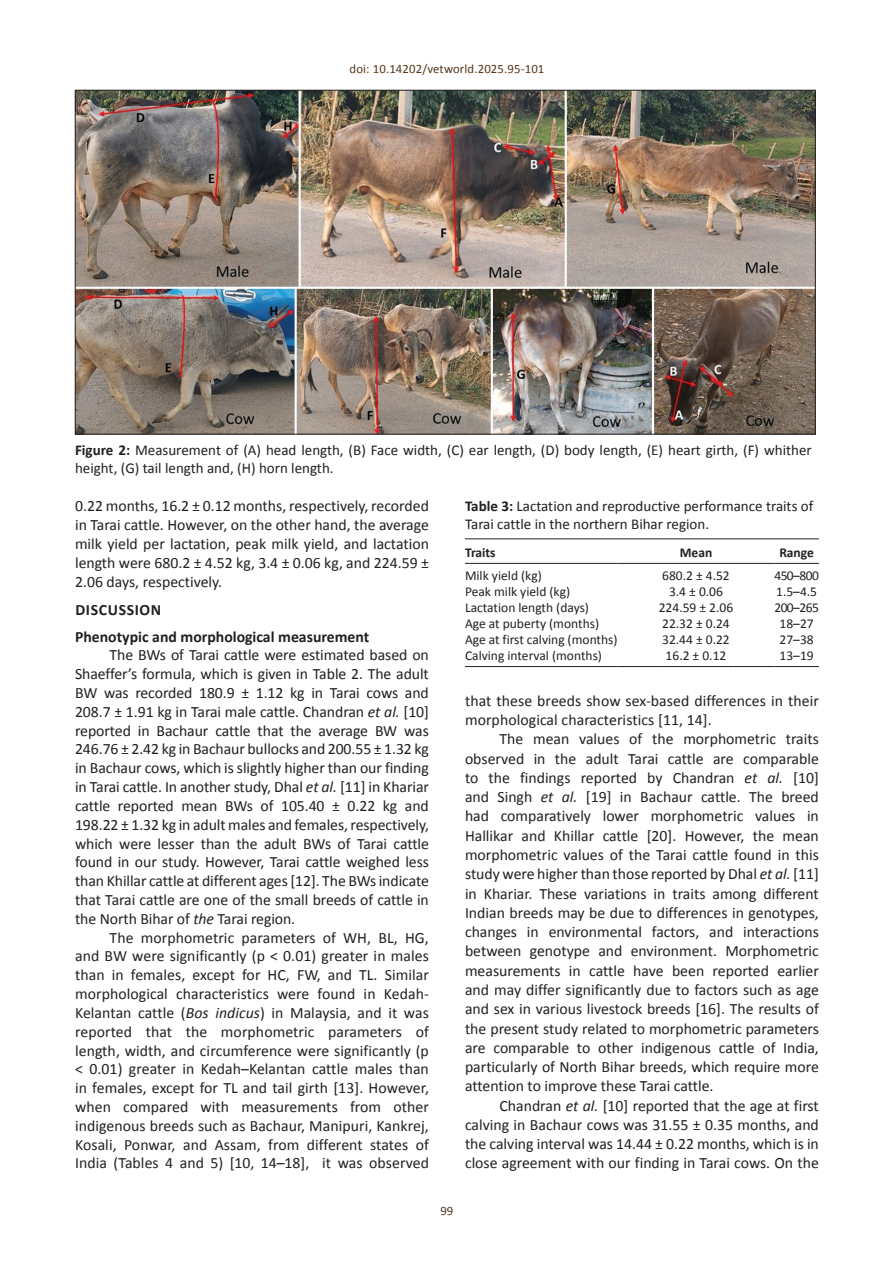
<style>
.page{position:relative;width:894px;height:1263px;background:#fff}
.page>*{position:absolute;margin:0;border:0;box-sizing:border-box;transform-origin:0 0}
.TX{font:15.75px/18.8px "Calibri";color:#231f20;text-align:justify}
.H2_Above_H1{font:700 15.75px "Calibri";color:#231f20}
.H2_Above_H1-2{font:700 15.75px "Calibri";letter-spacing:.04em;color:#231f20}
.FGC{font:15px/18px "Calibri";color:#231f20}
.TT{font:15px/18px "Calibri";color:#231f20}
.TB{font:13.5px "Calibri";color:#231f20}
.TBL{font:13.5px "Calibri";color:#231f20}
.TCH{font:700 13.5px "Calibri";color:#231f20}
.t1{font:12.75px "Calibri";letter-spacing:.01em;color:#57381c}
.s1{font-weight:700}
.s2{font-style:italic}
</style>
<div class="page">
<img style="left:77px;top:92px;width:736px;height:340px">
<hr style="left:465px;top:666px;width:152px;height:1px;background:#231f20">
<hr style="left:617px;top:666px;width:41px;height:1px;background:#231f20">
<hr style="left:658px;top:666px;width:75px;height:1px;background:#231f20">
<hr style="left:733px;top:666px;width:41px;height:1px;background:#231f20">
<hr style="left:774px;top:666px;width:44px;height:1px;background:#231f20">
<hr style="left:465px;top:538px;width:152px;height:1px;background:#231f20">
<hr style="left:617px;top:538px;width:41px;height:1px;background:#231f20">
<hr style="left:465px;top:563px;width:152px;height:1px;background:#231f20">
<hr style="left:617px;top:563px;width:41px;height:1px;background:#231f20">
<hr style="left:658px;top:538px;width:75px;height:1px;background:#231f20">
<hr style="left:733px;top:538px;width:41px;height:1px;background:#231f20">
<hr style="left:658px;top:563px;width:75px;height:1px;background:#231f20">
<hr style="left:733px;top:563px;width:41px;height:1px;background:#231f20">
<hr style="left:774px;top:538px;width:44px;height:1px;background:#231f20">
<hr style="left:774px;top:563px;width:44px;height:1px;background:#231f20">
<p class="t1" style="left:349px;top:61px;width:196px">doi: 10.14202/vetworld.2025.95-101</p>
<p class="FGC" style="left:75px;top:440px;width:738px"><span class="s1">Figure 2:</span> Measurement of (A) head length, (B) Face width, (C) ear length, (D) body length, (E) heart girth, (F) whither height, (G) tail length and, (H) horn length.</p>
<p class="TX" style="left:75px;top:497px;width:355px">0.22 months, 16.2 ± 0.12 months, respectively, recorded in Tarai cattle. However, on the other hand, the average milk yield per lactation, peak milk yield, and lactation length were 680.2 ± 4.52 kg, 3.4 ± 0.06 kg, and 224.59 ± 2.06 days, respectively.</p>
<h1 class="H2_Above_H1-2" style="left:75px;top:600px;width:87px">DISCUSSION</h1>
<p class="H2_Above_H1" style="left:75px;top:626px;width:296px">Phenotypic and morphological measurement</p>
<p class="TX" style="left:75px;top:646px;width:355px;text-indent:34px">The BWs of Tarai cattle were estimated based on Shaeffer’s formula, which is given in Table 2. The adult BW was recorded 180.9 ± 1.12 kg in Tarai cows and 208.7 ± 1.91 kg in Tarai male cattle. Chandran <span class="s2">et al.</span> [10] reported in Bachaur cattle that the average BW was 246.76 ± 2.42 kg in Bachaur bullocks and 200.55 ± 1.32 kg in Bachaur cows, which is slightly higher than our finding in Tarai cattle. In another study, Dhal <span class="s2">et al.</span> [11] in Khariar cattle reported mean BWs of 105.40 ± 0.22 kg and 198.22 ± 1.32 kg in adult males and females, respectively, which were lesser than the adult BWs of Tarai cattle found in our study. However, Tarai cattle weighed less than Khillar cattle at different ages [12]. The BWs indicate that Tarai cattle are one of the small breeds of cattle in the North Bihar of <span class="s2">the</span> Tarai region.</p>
<p class="TX" style="left:75px;top:928px;width:355px;text-indent:34px">The morphometric parameters of WH, BL, HG, and BW were significantly (p ˂ 0.01) greater in males than in females, except for HC, FW, and TL. Similar morphological characteristics were found in Kedah-Kelantan cattle (<span class="s2">Bos indicus</span>) in Malaysia, and it was reported that the morphometric parameters of length, width, and circumference were significantly (p ˂ 0.01) greater in Kedah–Kelantan cattle males than in females, except for TL and tail girth [13]. However, when compared with measurements from other indigenous breeds such as Bachaur, Manipuri, Kankrej, Kosali, Ponwar, and Assam, from different states of India (Tables 4 and 5) [10, 14–18], it was observed</p>
<p class="TT" style="left:465px;top:497px;width:350px"><span class="s1">Table 3:</span> Lactation and reproductive performance traits of<br>Tarai cattle in the northern Bihar region.</p>
<p class="TCH" style="left:465px;top:543px;width:32px">Traits</p>
<p class="TCH" style="left:679px;top:543px;width:34px">Mean</p>
<p class="TCH" style="left:779px;top:543px;width:36px">Range</p>
<p class="TB" style="left:465px;top:566px;width:78px">Milk yield (kg)</p>
<p class="TB" style="left:662px;top:566px;width:69px">680.2 ± 4.52</p>
<p class="TB" style="left:774px;top:566px;width:46px">450–800</p>
<p class="TB" style="left:465px;top:582px;width:107px">Peak milk yield (kg)</p>
<p class="TB" style="left:668px;top:582px;width:55px">3.4 ± 0.06</p>
<p class="TB" style="left:775px;top:582px;width:42px">1.5–4.5</p>
<p class="TB" style="left:465px;top:599px;width:125px">Lactation length (days)</p>
<p class="TB" style="left:658px;top:599px;width:76px">224.59 ± 2.06</p>
<p class="TB" style="left:774px;top:599px;width:46px">200–265</p>
<p class="TB" style="left:465px;top:615px;width:136px">Age at puberty (months)</p>
<p class="TB" style="left:662px;top:615px;width:69px">22.32 ± 0.24</p>
<p class="TB" style="left:779px;top:615px;width:36px">18–27</p>
<p class="TB" style="left:465px;top:631px;width:154px">Age at first calving (months)</p>
<p class="TB" style="left:662px;top:631px;width:69px">32.44 ± 0.22</p>
<p class="TB" style="left:779px;top:631px;width:36px">27–38</p>
<p class="TBL" style="left:465px;top:647px;width:138px">Calving interval (months)</p>
<p class="TBL" style="left:665px;top:647px;width:62px">16.2 ± 0.12</p>
<p class="TBL" style="left:779px;top:647px;width:36px">13–19</p>
<p class="TX" style="left:465px;top:691px;width:355px;line-height:19.2px">that these breeds show sex-based differences in their morphological characteristics [11, 14].</p>
<p class="TX" style="left:465px;top:729px;width:355px;line-height:19.2px;text-indent:34px">The mean values of the morphometric traits observed in the adult Tarai cattle are comparable to the findings reported by Chandran <span class="s2">et al.</span> [10] and Singh <span class="s2">et al.</span> [19] in Bachaur cattle. The breed had comparatively lower morphometric values in Hallikar and Khillar cattle [20]. However, the mean morphometric values of the Tarai cattle found in this study were higher than those reported by Dhal <span class="s2">et al.</span> [11] in Khariar. These variations in traits among different Indian breeds may be due to differences in genotypes, changes in environmental factors, and interactions between genotype and environment. Morphometric measurements in cattle have been reported earlier and may differ significantly due to factors such as age and sex in various livestock breeds [16]. The results of the present study related to morphometric parameters are comparable to other indigenous cattle of India, particularly of North Bihar breeds, which require more attention to improve these Tarai cattle.</p>
<p class="TX" style="left:465px;top:1095px;width:355px;line-height:19.2px;text-indent:34px">Chandran <span class="s2">et al.</span> [10] reported that the age at first calving in Bachaur cows was 31.55 ± 0.35 months, and the calving interval was 14.44 ± 0.22 months, which is in close agreement with our finding in Tarai cows. On the</p>
<p class="t1" style="left:440px;top:1202px;width:14px">99</p>
</div>
